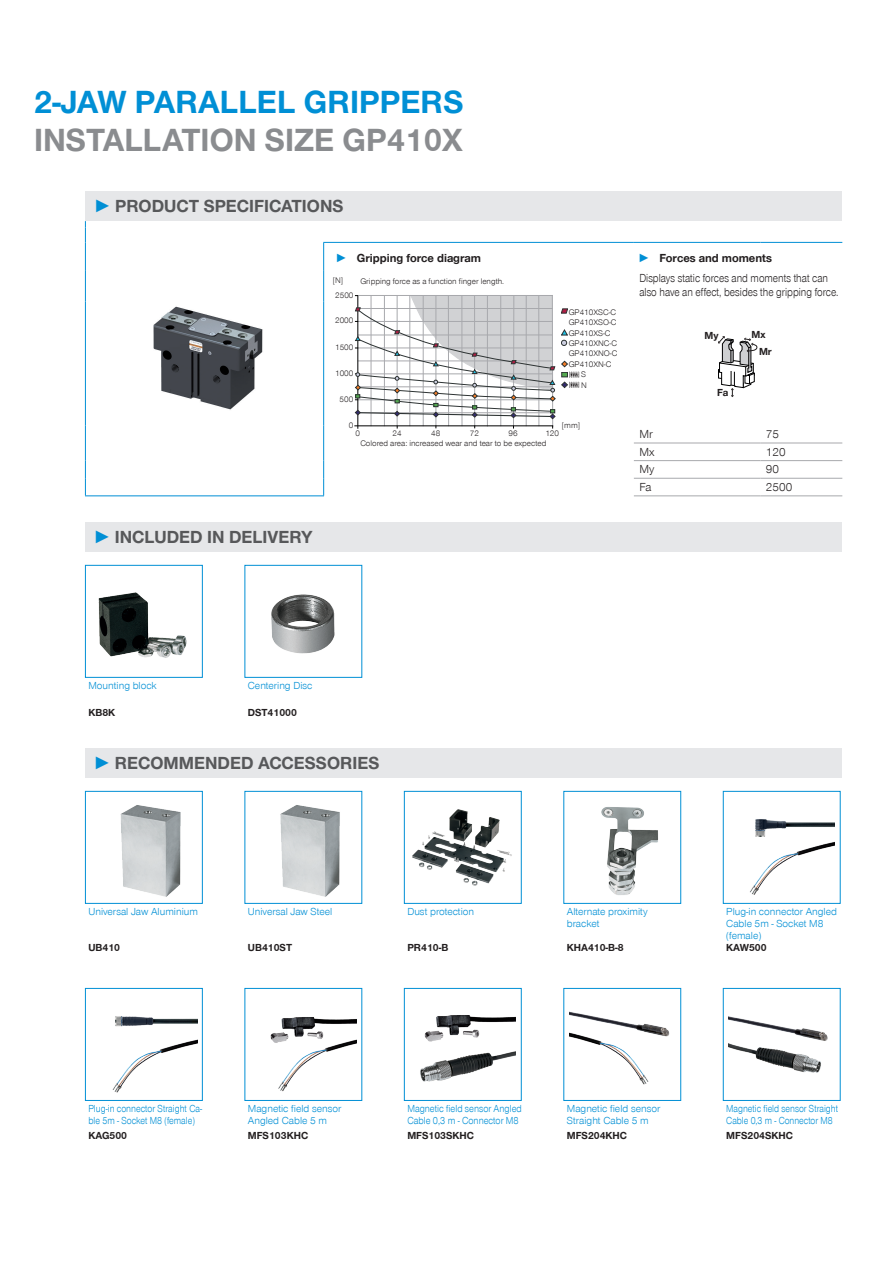
<style>
.page{position:relative;width:893px;height:1263px;background:#fff}
.page>*{position:absolute;margin:0;border:0;box-sizing:border-box;transform-origin:0 0}
.CB_AF_Headline_22_25{font:700 33px/37.5px "Zimmer Group Sans Global";color:#8a8c8f}
.t1{font:700 18px "Zimmer Group Sans Global";color:#57585a}
.CB_AF_Tabellentext_B{font:300 12px/13.5px "Zimmer Group Sans Global";color:#231f20;scale:.86 1}
.t2{font:700 12px "Zimmer Group Sans Global";color:#231f20}
.CB_AF_Tabellentext_B-2{font:300 12px "Zimmer Group Sans Global";color:#231f20}
.CB_AF_Text_7{font:300 10.5px/12px "Zimmer Group Sans Global";color:#008fd5}
.CB_AF_Text_7-2{font:700 10.5px "Zimmer Group Sans Global";color:#231f20}
.CB_AF_Text_7-3{font:300 10.5px/12px "Zimmer Group Sans Global";color:#008fd5;scale:.87 1}
.CB_AF_Text_7-4{font:300 10.5px/12px "Zimmer Group Sans Global";color:#008fd5;scale:.86 1}
.CB_AF_Text_7-5{font:300 10.5px/12px "Zimmer Group Sans Global";color:#008fd5;scale:.9 1}
.t3{font:700 10.5px/16.4px "Zimmer Group Sans";color:#231f20}
.t4{font:300 8.4px "Zimmer Group Sans Global";color:#231f20}
.s1{color:#008fd5}
.s2{font-family:"Zimmer Group Sans";color:#008fd5}
</style>
<div class="page">
<div style="left:85px;top:191px;width:757px;height:30px;background:#e6e7e9"></div>
<hr style="left:85px;top:495px;width:239px;height:1px;background:#008fd5">
<hr style="left:323px;top:242px;width:311px;height:1px;background:#008fd5">
<hr style="left:634px;top:242px;width:126px;height:1px;background:#008fd5">
<hr style="left:760px;top:242px;width:82px;height:1px;background:#008fd5">
<hr style="left:634px;top:443px;width:126px;height:1px;background:#a8a9ad">
<hr style="left:760px;top:443px;width:82px;height:1px;background:#a8a9ad">
<hr style="left:634px;top:460px;width:126px;height:1px;background:#a8a9ad">
<hr style="left:760px;top:460px;width:82px;height:1px;background:#a8a9ad">
<hr style="left:634px;top:478px;width:126px;height:1px;background:#a8a9ad">
<hr style="left:760px;top:478px;width:82px;height:1px;background:#a8a9ad">
<svg style="left:323px;top:243px;width:1px;height:27px"></svg>
<hr style="left:85px;top:270px;width:1px;height:32px;background:#008fd5">
<hr style="left:323px;top:270px;width:1px;height:32px;background:#008fd5">
<hr style="left:85px;top:302px;width:1px;height:123px;background:#008fd5">
<hr style="left:323px;top:302px;width:1px;height:123px;background:#008fd5">
<svg style="left:85px;top:425px;width:1px;height:70px"></svg>
<svg style="left:323px;top:425px;width:1px;height:70px"></svg>
<svg style="left:85px;top:221px;width:1px;height:49px"></svg>
<hr style="left:634px;top:495px;width:126px;height:1px;background:#a8a9ad">
<hr style="left:760px;top:495px;width:82px;height:1px;background:#a8a9ad">
<img style="left:153px;top:306px;width:110px;height:104px">
<hr style="left:552px;top:295px;width:1px;height:131px;background:#a8a9ad">
<hr style="left:371px;top:296px;width:1px;height:130px;background:#a8a9ad">
<hr style="left:384px;top:296px;width:1px;height:130px;background:#a8a9ad">
<hr style="left:397px;top:296px;width:1px;height:130px;background:#a8a9ad">
<hr style="left:423px;top:296px;width:1px;height:130px;background:#a8a9ad">
<hr style="left:436px;top:296px;width:1px;height:130px;background:#a8a9ad">
<hr style="left:448px;top:296px;width:1px;height:130px;background:#a8a9ad">
<hr style="left:474px;top:295px;width:1px;height:131px;background:#a8a9ad">
<hr style="left:487px;top:296px;width:1px;height:130px;background:#a8a9ad">
<hr style="left:500px;top:296px;width:1px;height:130px;background:#a8a9ad">
<hr style="left:526px;top:296px;width:1px;height:130px;background:#a8a9ad">
<hr style="left:538px;top:296px;width:1px;height:130px;background:#a8a9ad">
<hr style="left:410px;top:296px;width:1px;height:130px;background:#a8a9ad">
<hr style="left:462px;top:296px;width:1px;height:130px;background:#a8a9ad">
<hr style="left:513px;top:296px;width:1px;height:130px;background:#a8a9ad">
<hr style="left:355px;top:425px;width:198px;height:1px;background:#000">
<hr style="left:357px;top:296px;width:1px;height:132px;background:#000">
<svg style="left:354px;top:295px;width:225px;height:125px"></svg>
<svg style="left:718px;top:336px;width:40px;height:61px"></svg>
<div style="left:85px;top:522px;width:757px;height:29px;background:#e6e7e9"></div>
<svg style="left:85px;top:565px;width:118px;height:113px"></svg>
<svg style="left:244px;top:565px;width:119px;height:113px"></svg>
<div style="left:85px;top:748px;width:757px;height:29px;background:#e6e7e9"></div>
<svg style="left:85px;top:791px;width:118px;height:113px"></svg>
<svg style="left:244px;top:791px;width:119px;height:113px"></svg>
<svg style="left:404px;top:791px;width:118px;height:113px"></svg>
<svg style="left:563px;top:791px;width:118px;height:113px"></svg>
<svg style="left:722px;top:791px;width:119px;height:113px"></svg>
<svg style="left:85px;top:988px;width:118px;height:113px"></svg>
<svg style="left:244px;top:988px;width:119px;height:113px"></svg>
<svg style="left:404px;top:988px;width:118px;height:113px"></svg>
<svg style="left:563px;top:988px;width:118px;height:113px"></svg>
<svg style="left:722px;top:988px;width:119px;height:113px"></svg>
<p class="CB_AF_Headline_22_25" style="left:34px;top:83px;width:431px"><span class="s1">2-JAW PARALLEL GRIPPERS<br></span>INSTALLATION SIZE GP410X</p>
<p class="t1" style="left:94px;top:195px;width:251px"><span class="s2">►</span> PRODUCT SPECIFICATIONS</p>
<p class="t2" style="left:336px;top:250px;width:147px"><span class="s1">►</span> Gripping force diagram</p>
<p class="t2" style="left:638px;top:250px;width:135px"><span class="s2">►</span> Forces and moments</p>
<p class="t4" style="left:333px;top:275px;width:12px">[N]</p>
<p class="CB_AF_Tabellentext_B" style="left:639px;top:271px;width:233px">Displays static forces and moments that can also have an effect, besides the gripping force.</p>
<p class="t4" style="left:360px;top:276px;width:145px">Gripping force as a function finger length.</p>
<p class="t4" style="left:335px;top:290px;width:20px">2500</p>
<p class="t4" style="left:335px;top:315px;width:20px">2000</p>
<p class="t4" style="left:335px;top:342px;width:20px">1500</p>
<p class="t4" style="left:335px;top:368px;width:20px">1000</p>
<p class="t4" style="left:340px;top:394px;width:15px">500</p>
<p class="t4" style="left:349px;top:420px;width:6px">0</p>
<p class="t4" style="left:355px;top:428px;width:6px">0</p>
<p class="t4" style="left:569px;top:307px;width:49px">GP410XSC-C</p>
<p class="t4" style="left:569px;top:317px;width:49px">GP410XSO-C</p>
<p class="t4" style="left:569px;top:328px;width:43px">GP410XS-C</p>
<p class="t4" style="left:569px;top:338px;width:50px">GP410XNC-C</p>
<p class="t4" style="left:569px;top:349px;width:50px">GP410XNO-C</p>
<p class="t4" style="left:569px;top:359px;width:44px">GP410XN-C</p>
<p class="t4" style="left:581px;top:369px;width:6px">S</p>
<p class="t4" style="left:581px;top:380px;width:7px">N</p>
<p class="t4" style="left:562px;top:420px;width:20px">[mm]</p>
<p class="t4" style="left:431px;top:428px;width:11px">48</p>
<p class="t4" style="left:470px;top:428px;width:11px">72</p>
<p class="t4" style="left:545px;top:428px;width:15px">120</p>
<p class="t4" style="left:392px;top:428px;width:11px">24</p>
<p class="t4" style="left:509px;top:428px;width:11px">96</p>
<p class="t4" style="left:360px;top:438px;width:187px">Colored area: increased wear and tear to be expected</p>
<p class="t1" style="left:94px;top:526px;width:220px"><span class="s2">►</span> INCLUDED IN DELIVERY</p>
<p class="t3" style="left:705px;top:327px;width:16px">My</p>
<p class="t3" style="left:759px;top:326px;width:14px;text-indent:-8px">Mx<br>Mr</p>
<p class="t3" style="left:717px;top:384px;width:13px">Fa</p>
<p class="CB_AF_Tabellentext_B-2" style="left:639px;top:427px;width:15px">Mr</p>
<p class="CB_AF_Tabellentext_B-2" style="left:766px;top:427px;width:15px">75</p>
<p class="CB_AF_Tabellentext_B-2" style="left:639px;top:445px;width:17px">Mx</p>
<p class="CB_AF_Tabellentext_B-2" style="left:766px;top:445px;width:21px">120</p>
<p class="CB_AF_Tabellentext_B-2" style="left:639px;top:462px;width:16px">My</p>
<p class="CB_AF_Tabellentext_B-2" style="left:766px;top:462px;width:15px">90</p>
<p class="CB_AF_Tabellentext_B-2" style="left:639px;top:480px;width:14px">Fa</p>
<p class="CB_AF_Tabellentext_B-2" style="left:766px;top:480px;width:28px">2500</p>
<p class="CB_AF_Text_7" style="left:88px;top:679px;width:70px">Mounting block</p>
<p class="CB_AF_Text_7" style="left:248px;top:679px;width:66px">Centering Disc</p>
<p class="CB_AF_Text_7-2" style="left:88px;top:706px;width:28px">KB8K</p>
<p class="CB_AF_Text_7-2" style="left:248px;top:706px;width:51px">DST41000</p>
<p class="t1" style="left:94px;top:752px;width:287px"><span class="s2">►</span> RECOMMENDED ACCESSORIES</p>
<p class="CB_AF_Text_7" style="left:88px;top:905px;width:111px">Universal Jaw Aluminium</p>
<p class="CB_AF_Text_7" style="left:248px;top:905px;width:86px">Universal Jaw Steel</p>
<p class="CB_AF_Text_7" style="left:407px;top:905px;width:68px">Dust protection</p>
<p class="CB_AF_Text_7" style="left:567px;top:905px;width:82px">Alternate proximity bracket</p>
<p class="CB_AF_Text_7" style="left:726px;top:905px;width:112px">Plug-in connector Angled<br>Cable 5m - Socket M8 (female)</p>
<p class="CB_AF_Text_7-2" style="left:88px;top:941px;width:33px">UB410</p>
<p class="CB_AF_Text_7-2" style="left:248px;top:941px;width:46px">UB410ST</p>
<p class="CB_AF_Text_7-2" style="left:407px;top:941px;width:43px">PR410-B</p>
<p class="CB_AF_Text_7-2" style="left:567px;top:941px;width:58px">KHA410-B-8</p>
<p class="CB_AF_Text_7-2" style="left:726px;top:941px;width:42px">KAW500</p>
<p class="CB_AF_Text_7-3" style="left:88px;top:1102px;width:132px">Plug-in connector Straight Ca&shy;ble 5m - Socket M8 (female)</p>
<p class="CB_AF_Text_7" style="left:248px;top:1102px;width:95px">Magnetic field sensor<br>Angled Cable 5 m</p>
<p class="CB_AF_Text_7-5" style="left:407px;top:1102px;width:129px">Magnetic field sensor Angled<br>Cable 0,3 m - Connector M8</p>
<p class="CB_AF_Text_7" style="left:567px;top:1102px;width:95px">Magnetic field sensor<br>Straight Cable 5 m</p>
<p class="CB_AF_Text_7-4" style="left:726px;top:1102px;width:132px">Magnetic field sensor Straight<br>Cable 0,3 m - Connector M8</p>
<p class="CB_AF_Text_7-2" style="left:88px;top:1129px;width:40px">KAG500</p>
<p class="CB_AF_Text_7-2" style="left:248px;top:1129px;width:62px">MFS103KHC</p>
<p class="CB_AF_Text_7-2" style="left:407px;top:1129px;width:68px">MFS103SKHC</p>
<p class="CB_AF_Text_7-2" style="left:567px;top:1129px;width:62px">MFS204KHC</p>
<p class="CB_AF_Text_7-2" style="left:726px;top:1129px;width:68px">MFS204SKHC</p>
</div>
